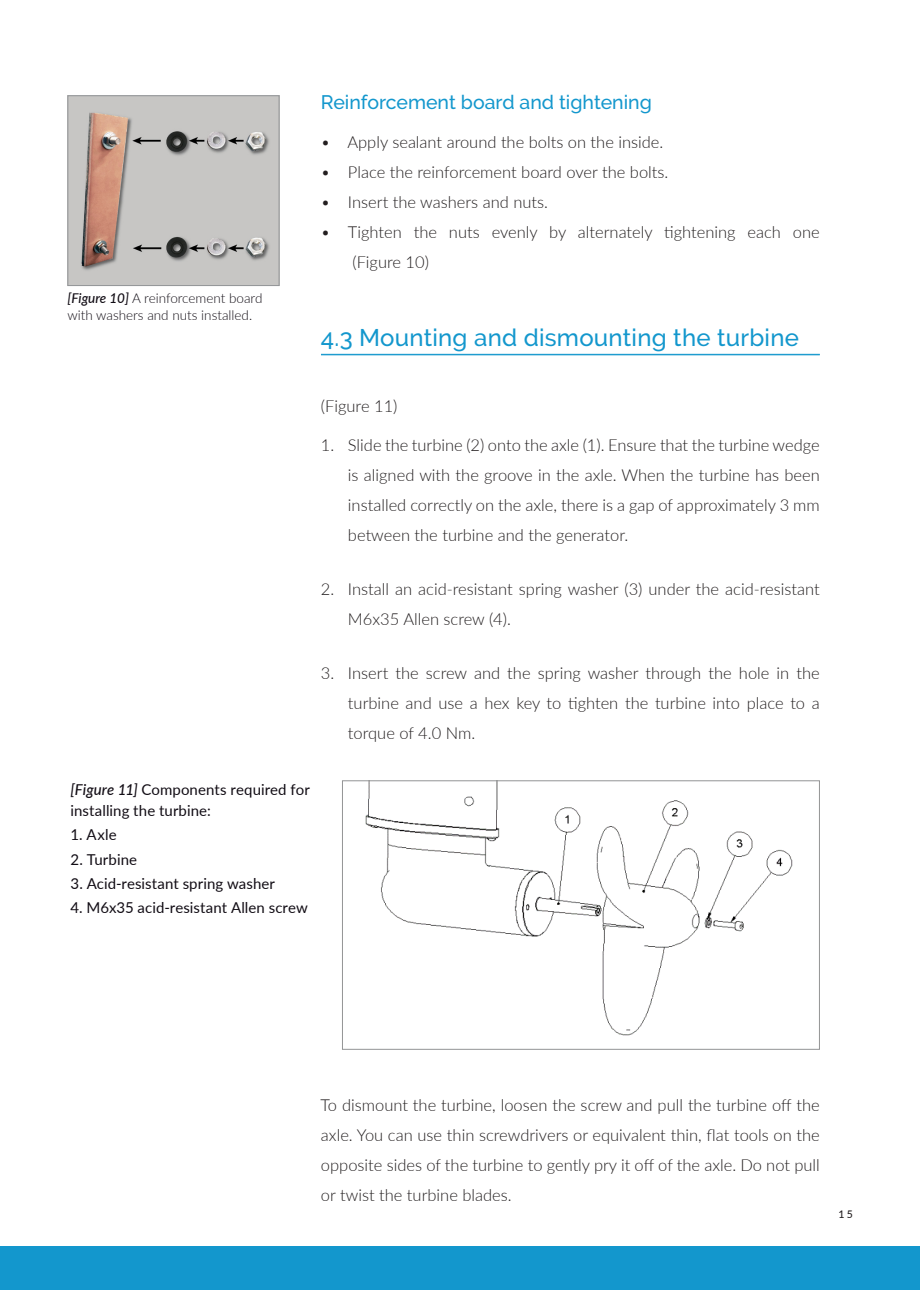
<style>
.page{position:relative;width:920px;height:1290px;background:#fff}
.page>*{position:absolute;margin:0;border:0;box-sizing:border-box;transform-origin:0 0}
.Section_Title_Remora{font:500 24px "Raleway";letter-spacing:.01em;color:#1397cd}
.Subsection_Remoran{font:500 19.5px "Raleway";color:#1397cd}
.Remoran_Body{font:300 16.5px/30px "Lato";color:#231f20;text-align:justify}
.Caption_Text_Remoran{font:15px/21px "Lato";letter-spacing:.005em;color:#120d15}
.Caption_Text{font:300 13.5px/16.2px "Lato";color:#120d15}
.t1{font:500 10.5px "Lato";color:#231f20}
.s1{font-weight:500;font-style:italic}
</style>
<div class="page">
<div style="left:0;top:1246px;width:920px;height:44px;background:#1397cd"></div>
<hr style="left:321px;top:354px;width:499px;height:1px;background:#1397cd">
<hr style="left:321px;top:355px;width:499px;height:1px;background:#1397cd">
<img style="left:70px;top:97px;width:207px;height:187px">
<div style="left:68px;top:95px;width:211px;height:191px;border:1px solid #939598"></div>
<img style="left:365px;top:782px;width:428px;height:254px">
<div style="left:342px;top:780px;width:478px;height:270px;border:1px solid #939495"></div>
<p class="Caption_Text" style="left:68px;top:290px;width:196px"><span class="s1">[Figure 10]</span> A reinforcement board with washers and nuts installed.</p>
<p class="Subsection_Remoran" style="left:321px;top:91px;width:332px">Reinforcement board and tightening</p>
<p class="Remoran_Body" style="left:321px;top:126px;width:344px">• Apply sealant around the bolts on the inside.</p>
<p class="Remoran_Body" style="left:321px;top:156px;width:349px">• Place the reinforcement board over the bolts.</p>
<p class="Remoran_Body" style="left:321px;top:186px;width:228px">• Insert the washers and nuts.</p>
<p class="Remoran_Body" style="left:352px;top:216px;width:469px;text-indent:-31px">• Tighten the nuts evenly by alternately tightening each one (Figure 10)</p>
<p class="Section_Title_Remora" style="left:321px;top:323px;width:479px">4.3 Mounting and dismounting the turbine</p>
<p class="Remoran_Body" style="left:321px;top:390px;width:78px">(Figure 11)</p>
<p class="Remoran_Body" style="left:348px;top:429px;width:473px;text-indent:-27px">1. Slide the turbine (2) onto the axle (1). Ensure that the turbine wedge is aligned with the groove in the axle. When the turbine has been installed correctly on the axle, there is a gap of approximately 3 mm between the turbine and the generator.</p>
<p class="Remoran_Body" style="left:348px;top:573px;width:473px;text-indent:-27px">2. Install an acid-resistant spring washer (3) under the acid-resistant<br>M6x35 Allen screw (4).</p>
<p class="Remoran_Body" style="left:348px;top:657px;width:473px;text-indent:-27px">3. Insert the screw and the spring washer through the hole in the turbine and use a hex key to tighten the turbine into place to a torque of 4.0 Nm.</p>
<p class="Caption_Text_Remoran" style="left:70px;top:779px;width:241px"><span class="s1">[Figure 11]</span> Components required for installing the turbine:</p>
<p class="Caption_Text_Remoran" style="left:70px;top:824px;width:48px">1. Axle</p>
<p class="Caption_Text_Remoran" style="left:70px;top:848px;width:68px">2. Turbine</p>
<p class="Caption_Text_Remoran" style="left:70px;top:872px;width:206px">3. Acid-resistant spring washer</p>
<p class="Caption_Text_Remoran" style="left:70px;top:896px;width:239px">4. M6x35 acid-resistant Allen screw</p>
<p class="Remoran_Body" style="left:320px;top:1089px;width:501px">To dismount the turbine, loosen the screw and pull the turbine off the axle. You can use thin screwdrivers or equivalent thin, flat tools on the opposite sides of the turbine to gently pry it off of the axle. Do not pull or twist the turbine blades.</p>
<p class="t1" style="left:838px;top:1206px;width:16px">15</p>
</div>
